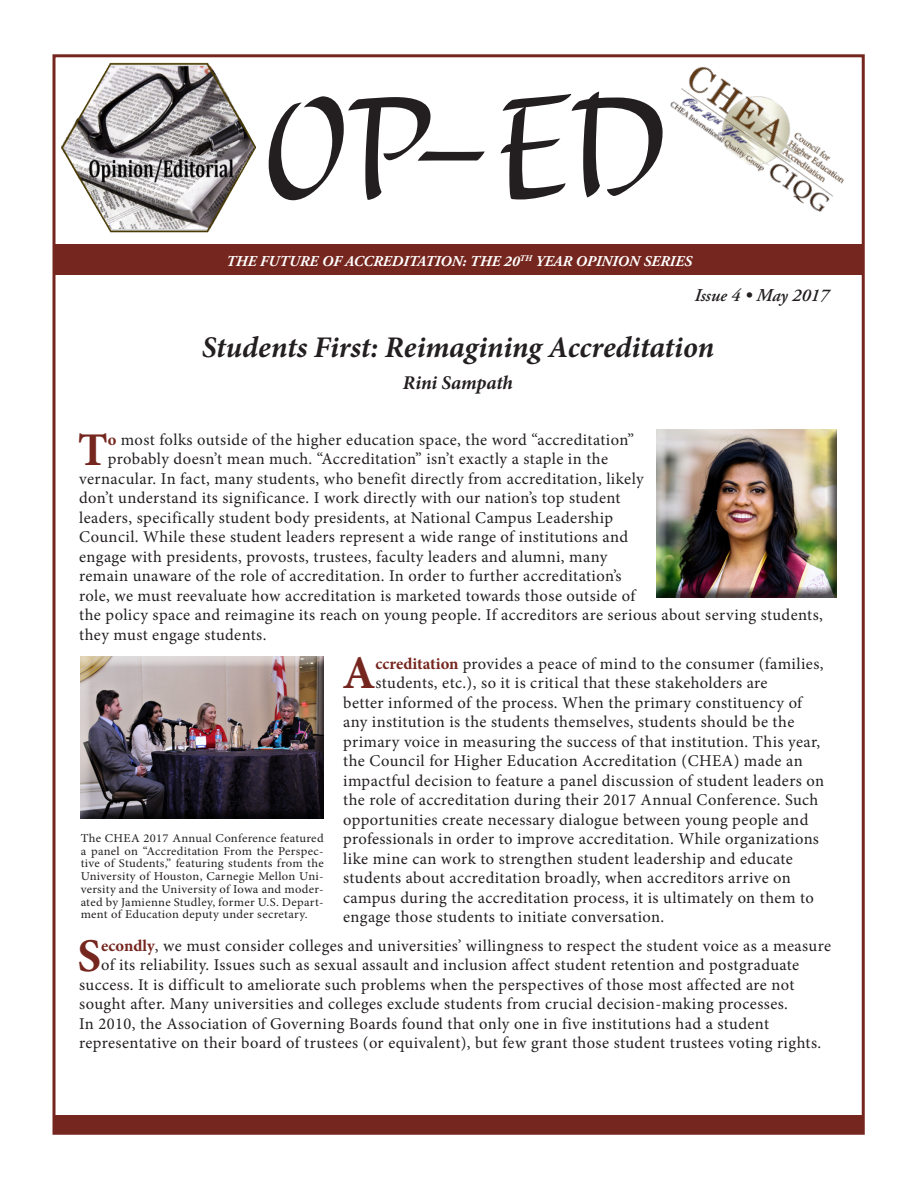
<style>
.page{position:relative;width:918px;height:1188px;background:#fff}
.page>*{position:absolute;margin:0;border:0;box-sizing:border-box;transform-origin:0 0}
.t1{font:195px "Balzano";color:#231f20}
.t2{font:700 46.95px "Minion Pro";color:#75261e}
.t3{font:italic 700 30px "Minion Pro";letter-spacing:-.005em;color:#231f20}
.t4{font:italic 700 19.5px "Minion Pro";letter-spacing:-.005em;color:#231f20}
.t5{font:italic 600 18px "Adobe Garamond Pro";color:#231f20}
.t6{font:16.5px "Minion Pro";letter-spacing:.025em;color:#231f20}
.t7{font:italic 700 15px "Adobe Garamond Pro";color:#fff}
.t8{font:12px/12.8px "Minion Pro";letter-spacing:.025em;color:#231f20;text-align:justify;scale:1.05 1}
.s1{font-weight:700;color:#75261e}
</style>
<div class="page">
<div style="left:54px;top:1115px;width:810px;height:19px;background:#75261e"></div>
<img style="left:666px;top:54px;width:196px;height:163px">
<div style="left:54px;top:244px;width:810px;height:31px;background:#75261e"></div>
<img style="left:61px;top:62px;width:195px;height:171px">
<div style="left:80px;top:655px;width:246px;height:167px;background:#231f20;opacity:.75"></div>
<div style="left:655px;top:429px;width:184px;height:171px;background:#231f20;opacity:.75"></div>
<p class="t1" style="left:263px;top:50px;width:403px">OP-ED</p>
<p class="t7" style="left:226px;top:252px;width:467px">THE FUTURE OF ACCREDITATION: THE 20<sup>TH</sup> YEAR OPINION SERIES</p>
<p class="t5" style="left:694px;top:285px;width:136px">Issue 4 • May 2017</p>
<p class="t3" style="left:202px;top:326px;width:514px">Students First: Reimagining Accreditation</p>
<p class="t4" style="left:403px;top:369px;width:111px">Rini Sampath</p>
<p class="t2" style="left:78px;top:417px;width:32px">T</p>
<p class="t6" style="left:108px;top:428px;width:528px"><span class="s1">o</span> most folks outside of the higher education space, the word “accreditation”</p>
<p class="t6" style="left:108px;top:448px;width:502px">probably doesn’t mean much. “Accreditation” isn’t exactly a staple in the</p>
<p class="t6" style="left:79px;top:467px;width:566px">vernacular. In fact, many students, who benefit directly from accreditation, likely</p>
<p class="t6" style="left:79px;top:487px;width:543px">don’t understand its significance. I work directly with our nation’s top student</p>
<p class="t6" style="left:79px;top:506px;width:535px">leaders, specifically student body presidents, at National Campus Leadership</p>
<p class="t6" style="left:79px;top:526px;width:551px">Council. While these student leaders represent a wide range of institutions and</p>
<p class="t6" style="left:79px;top:545px;width:530px">engage with presidents, provosts, trustees, faculty leaders and alumni, many</p>
<p class="t6" style="left:79px;top:565px;width:544px">remain unaware of the role of accreditation. In order to further accreditation’s</p>
<p class="t6" style="left:79px;top:584px;width:558px">role, we must reevaluate how accreditation is marketed towards those outside of</p>
<p class="t6" style="left:79px;top:604px;width:745px">the policy space and reimagine its reach on young people. If accreditors are serious about serving students,</p>
<p class="t6" style="left:79px;top:623px;width:189px">they must engage students.</p>
<p class="t2" style="left:342px;top:640px;width:35px">A</p>
<p class="t6" style="left:376px;top:652px;width:450px"><span class="s1">ccreditation</span> provides a peace of mind to the consumer (families,</p>
<p class="t6" style="left:376px;top:672px;width:394px">students, etc.), so it is critical that these stakeholders are</p>
<p class="t6" style="left:343px;top:691px;width:460px">better informed of the process. When the primary constituency of</p>
<p class="t6" style="left:343px;top:711px;width:453px">any institution is the students themselves, students should be the</p>
<p class="t6" style="left:343px;top:730px;width:479px">primary voice in measuring the success of that institution. This year,</p>
<p class="t6" style="left:343px;top:750px;width:461px">the Council for Higher Education Accreditation (CHEA) made an</p>
<p class="t6" style="left:343px;top:769px;width:482px">impactful decision to feature a panel discussion of student leaders on</p>
<p class="t6" style="left:343px;top:789px;width:477px">the role of accreditation during their 2017 Annual Conference. Such</p>
<p class="t6" style="left:343px;top:808px;width:467px">opportunities create necessary dialogue between young people and</p>
<p class="t6" style="left:343px;top:828px;width:477px">professionals in order to improve accreditation. While organizations</p>
<p class="t6" style="left:343px;top:847px;width:451px">like mine can work to strengthen student leadership and educate</p>
<p class="t6" style="left:343px;top:867px;width:449px">students about accreditation broadly, when accreditors arrive on</p>
<p class="t6" style="left:343px;top:886px;width:472px">campus during the accreditation process, it is ultimately on them to</p>
<p class="t6" style="left:343px;top:906px;width:323px">engage those students to initiate conversation.</p>
<p class="t8" style="left:81px;top:832px;width:233px">The CHEA 2017 Annual Conference featured a panel on “Accreditation From the Perspec&shy;tive of Students,” featuring students from the University of Houston, Carnegie Mellon Uni&shy;versity and the University of Iowa and moder&shy;ated by Jamienne Studley, former U.S. Depart&shy;ment of Education deputy under secretary.</p>
<p class="t2" style="left:77px;top:923px;width:25px">S</p>
<p class="t6" style="left:101px;top:935px;width:731px"><span class="s1">econdly</span>, we must consider colleges and universities’ willingness to respect the student voice as a measure</p>
<p class="t6" style="left:101px;top:954px;width:700px">of its reliability. Issues such as sexual assault and inclusion affect student retention and postgraduate</p>
<p class="t6" style="left:79px;top:974px;width:717px">success. It is difficult to ameliorate such problems when the perspectives of those most affected are not</p>
<p class="t6" style="left:79px;top:993px;width:710px">sought after. Many universities and colleges exclude students from crucial decision-making processes.</p>
<p class="t6" style="left:79px;top:1013px;width:691px">In 2010, the Association of Governing Boards found that only one in five institutions had a student</p>
<p class="t6" style="left:79px;top:1032px;width:744px">representative on their board of trustees (or equivalent), but few grant those student trustees voting rights.</p>
</div>
